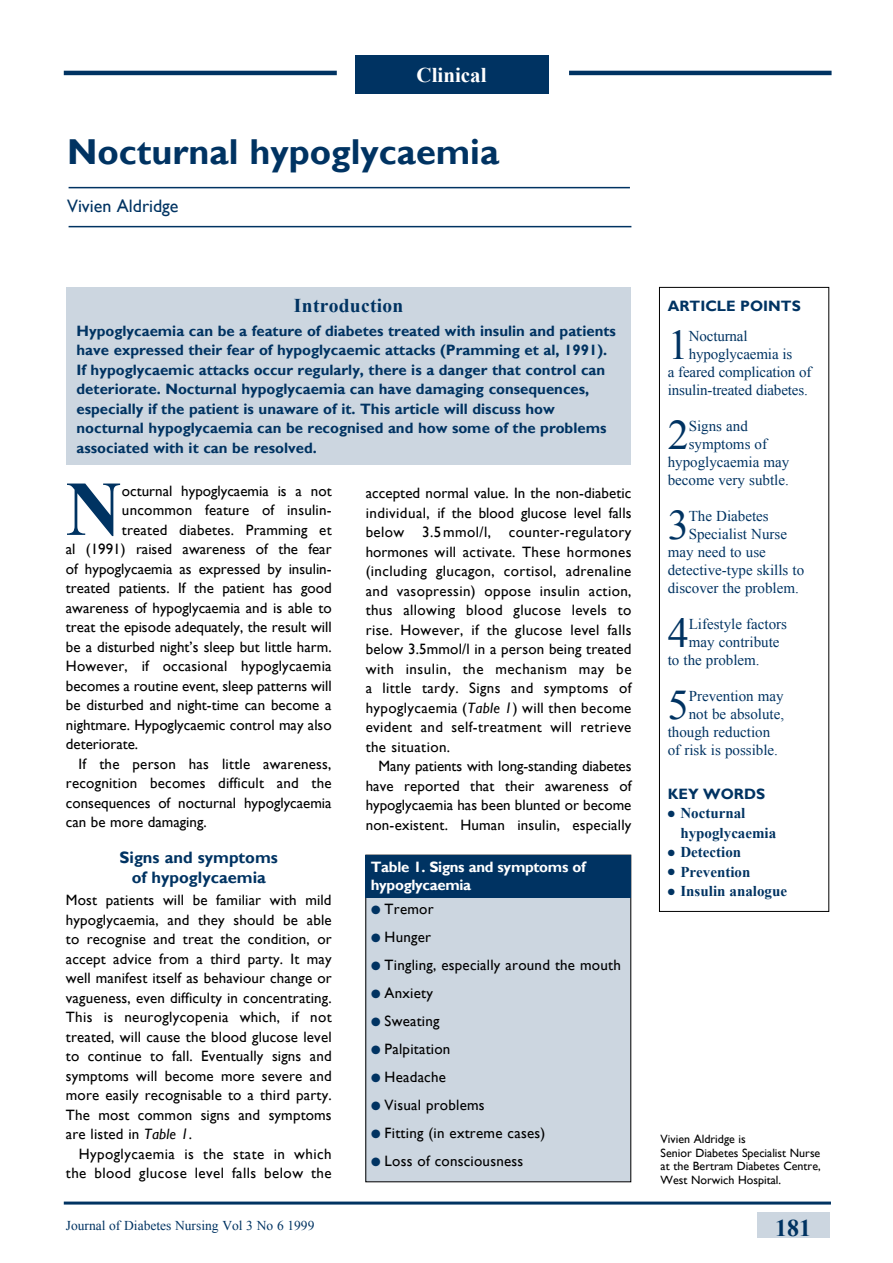
<style>
.page{position:relative;width:893px;height:1263px;background:#fff}
.page>*{position:absolute;margin:0;border:0;box-sizing:border-box;transform-origin:0 0}
.t1{font:700 77.55px "Times New Roman";color:#003362}
.t2{font:42.15px "Times New Roman";color:#003362}
.t3{font:700 36px "Gill Sans";color:#003362}
.t4{font:700 24px "Times New Roman";color:#003362}
.t5{font:700 21px "Times New Roman";color:#fff}
.t6{font:700 19.5px "Times New Roman";letter-spacing:.015em;color:#003362}
.t7{font:18px "Gill Sans";color:#003362}
.t8{font:700 16.5px/19.5px "Gill Sans";color:#003362;text-align:center}
.t9{font:15px/19.5px "Gill Sans";letter-spacing:.01em;color:#000;text-align:justify}
.t10{font:700 15px/19.5px "Gill Sans";color:#003362}
.t11{font:15px "Times New Roman";color:#003362}
.t12{font:15px/19.5px "Gill Sans";letter-spacing:.03em;color:#000;text-align:right}
.t13{font:700 15px/19.5px "Times New Roman";color:#003362}
.t14{font:700 15px/18px "Gill Sans";letter-spacing:-.02em;color:#fff}
.t15{font:13.5px "Times New Roman";color:#003362}
.t16{font:12px/13.5px "Gill Sans";color:#000}
.s1{font-style:italic}
.s2{color:#003362}
</style>
<div class="page">
<div style="left:67px;top:287px;width:564px;height:178px;background:#ccd6e0"></div>
<hr style="left:69px;top:226px;width:562px;height:1px;background:#003362">
<hr style="left:69px;top:187px;width:561px;height:1px;background:#003362">
<hr style="left:64px;top:71px;width:273px;height:4px;background:#003362">
<hr style="left:569px;top:71px;width:263px;height:4px;background:#003362">
<div style="left:355px;top:55px;width:193px;height:39px;background:#003362"></div>
<div style="left:659px;top:287px;width:170px;height:625px;border:1px solid #000"></div>
<div style="left:757px;top:1212px;width:72px;height:25px;background:#ccd6e0"></div>
<hr style="left:64px;top:1201px;width:767px;height:3px;background:#003362">
<div style="left:366px;top:855px;width:265px;height:327px;background:#ccd6e0"></div>
<div style="left:365px;top:855px;width:266px;height:42px;background:#003362"></div>
<h3 class="t5" style="left:417px;top:60px;width:72px">Clinical</h3>
<h3 class="t3" style="left:67px;top:131px;width:434px">Nocturnal hypoglycaemia</h3>
<p class="t7" style="left:67px;top:196px;width:113px">Vivien Aldridge</p>
<h3 class="t6" style="left:294px;top:292px;width:111px">Introduction</h3>
<p class="t10" style="left:77px;top:321px;width:541px">Hypoglycaemia can be a feature of diabetes treated with insulin and patients have expressed their fear of hypoglycaemic attacks (Pramming et al, 1991).<br>If hypoglycaemic attacks occur regularly, there is a danger that control can deteriorate. Nocturnal hypoglycaemia can have damaging consequences, especially if the patient is unaware of it. This article will discuss how nocturnal hypoglycaemia can be recognised and how some of the problems associated with it can be resolved.</p>
<h1 class="t1" style="left:66px;top:455px;width:58px">N</h1>
<p class="t9" style="left:122px;top:481px;width:211px">octurnal hypoglycaemia is a not</p>
<p class="t9" style="left:122px;top:500px;width:211px">uncommon feature of insulin-</p>
<p class="t9" style="left:122px;top:520px;width:211px">treated diabetes. Pramming et</p>
<p class="t9" style="left:66px;top:539px;width:267px">al (1991) raised awareness of the fear</p>
<p class="t9" style="left:66px;top:559px;width:267px">of hypoglycaemia as expressed by insulin-</p>
<p class="t9" style="left:66px;top:578px;width:267px">treated patients. If the patient has good</p>
<p class="t9" style="left:66px;top:598px;width:267px">awareness of hypoglycaemia and is able to</p>
<p class="t9" style="left:66px;top:617px;width:267px">treat the episode adequately, the result will</p>
<p class="t9" style="left:66px;top:637px;width:267px">be a disturbed night’s sleep but little harm.</p>
<p class="t9" style="left:66px;top:656px;width:267px">However, if occasional hypoglycaemia</p>
<p class="t9" style="left:66px;top:676px;width:267px">becomes a routine event, sleep patterns will</p>
<p class="t9" style="left:66px;top:695px;width:267px">be disturbed and night-time can become a</p>
<p class="t9" style="left:66px;top:715px;width:267px">nightmare. Hypoglycaemic control may also</p>
<p class="t9" style="left:66px;top:734px;width:74px">deteriorate.</p>
<p class="t9" style="left:79px;top:754px;width:254px">If the person has little awareness,</p>
<p class="t9" style="left:66px;top:773px;width:267px">recognition becomes difficult and the</p>
<p class="t9" style="left:66px;top:793px;width:267px">consequences of nocturnal hypoglycaemia</p>
<p class="t9" style="left:66px;top:812px;width:142px">can be more damaging.</p>
<p class="t8" style="left:120px;top:848px;width:160px">Signs and symptoms of hypoglycaemia</p>
<p class="t9" style="left:66px;top:890px;width:267px">Most patients will be familiar with mild hypoglycaemia, and they should be able to recognise and treat the condition, or accept advice from a third party. It may well manifest itself as behaviour change or vagueness, even difficulty in concentrating.<br>This is neuroglycopenia which, if not treated, will cause the blood glucose level to continue to fall. Eventually signs and symptoms will become more severe and more easily recognisable to a third party.<br>The most common signs and symptoms are listed in <span class="s1">Table 1</span>.</p>
<p class="t12" style="left:66px;top:1144px;width:267px">Hypoglycaemia is the state in which the blood glucose level falls below the</p>
<p class="t9" style="left:366px;top:483px;width:267px">accepted normal value. In the non-diabetic individual, if the blood glucose level falls below 3.5mmol/l, counter-regulatory hormones will activate. These hormones (including glucagon, cortisol, adrenaline and vasopressin) oppose insulin action, thus allowing blood glucose levels to rise. However, if the glucose level falls below 3.5mmol/l in a person being treated with insulin, the mechanism may be a little tardy. Signs and symptoms of hypoglycaemia (<span class="s1">Table 1</span>) will then become evident and self-treatment will retrieve the situation.</p>
<p class="t9" style="left:366px;top:756px;width:267px;text-indent:13px">Many patients with long-standing diabetes have reported that their awareness of hypoglycaemia has been blunted or become non-existent. Human insulin, especially</p>
<p class="t14" style="left:371px;top:858px;width:216px">Table 1. Signs and symptoms of hypoglycaemia</p>
<p class="t9" style="left:371px;top:899px;width:64px"><span class="s2">●</span> Tremor</p>
<p class="t9" style="left:371px;top:927px;width:62px"><span class="s2">●</span> Hunger</p>
<p class="t9" style="left:371px;top:955px;width:251px"><span class="s2">●</span> Tingling, especially around the mouth</p>
<p class="t9" style="left:371px;top:983px;width:63px"><span class="s2">●</span> Anxiety</p>
<p class="t9" style="left:371px;top:1011px;width:70px"><span class="s2">●</span> Sweating</p>
<p class="t9" style="left:371px;top:1039px;width:81px"><span class="s2">●</span> Palpitation</p>
<p class="t9" style="left:371px;top:1067px;width:76px"><span class="s2">●</span> Headache</p>
<p class="t9" style="left:371px;top:1095px;width:115px"><span class="s2">●</span> Visual problems</p>
<p class="t9" style="left:371px;top:1123px;width:176px"><span class="s2">●</span> Fitting (in extreme cases)</p>
<p class="t9" style="left:371px;top:1151px;width:154px"><span class="s2">●</span> Loss of consciousness</p>
<p class="t10" style="left:668px;top:297px;width:106px">Arti cle points</p>
<h2 class="t2" style="left:668px;top:316px;width:23px">1</h2>
<p class="t11" style="left:689px;top:326px;width:60px">Nocturnal</p>
<p class="t11" style="left:689px;top:344px;width:105px">hypoglycaemia is</p>
<p class="t11" style="left:668px;top:362px;width:145px">a feared complication of</p>
<p class="t11" style="left:668px;top:380px;width:142px">insulin-treated diabetes.</p>
<h2 class="t2" style="left:668px;top:406px;width:23px">2</h2>
<p class="t11" style="left:689px;top:416px;width:61px">Signs and</p>
<p class="t11" style="left:689px;top:434px;width:80px">symptoms of</p>
<p class="t11" style="left:668px;top:452px;width:123px">hypoglycaemia may</p>
<p class="t11" style="left:668px;top:470px;width:123px">become very subtle.</p>
<h2 class="t2" style="left:668px;top:496px;width:23px">3</h2>
<p class="t11" style="left:689px;top:506px;width:81px">The Diabetes</p>
<p class="t11" style="left:689px;top:524px;width:100px">Specialist Nurse</p>
<p class="t11" style="left:668px;top:542px;width:100px">may need to use</p>
<p class="t11" style="left:668px;top:560px;width:138px">detective-type skills to</p>
<p class="t11" style="left:668px;top:578px;width:133px">discover the problem.</p>
<h2 class="t2" style="left:668px;top:604px;width:23px">4</h2>
<p class="t11" style="left:689px;top:614px;width:100px">Lifestyle factors</p>
<p class="t11" style="left:689px;top:632px;width:92px">may contribute</p>
<p class="t11" style="left:668px;top:650px;width:93px">to the problem.</p>
<h2 class="t2" style="left:668px;top:676px;width:23px">5</h2>
<p class="t11" style="left:689px;top:686px;width:96px">Prevention may</p>
<p class="t11" style="left:689px;top:704px;width:97px">not be absolute,</p>
<p class="t11" style="left:668px;top:722px;width:104px">though reduction</p>
<p class="t11" style="left:668px;top:740px;width:112px">of risk is possible.</p>
<p class="t10" style="left:668px;top:784px;width:96px">Key words</p>
<p class="t13" style="left:680px;top:803px;width:97px;text-indent:-13px">● Nocturnal hypoglycaemia</p>
<p class="t13" style="left:668px;top:842px;width:75px">● Detection</p>
<p class="t13" style="left:668px;top:861px;width:84px">● Prevention</p>
<p class="t13" style="left:668px;top:881px;width:121px">● Insulin analogue</p>
<p class="t16" style="left:661px;top:1132px;width:162px">Vivien Aldridge is<br>Senior Diabetes Specialist Nurse at the Bertram Diabetes Centre,<br>West Norwich Hospital.</p>
<p class="t15" style="left:66px;top:1217px;width:250px">Journal of Diabetes Nursing Vol 3 No 6 1999</p>
<h3 class="t4" style="left:775px;top:1211px;width:37px">181</h3>
</div>
